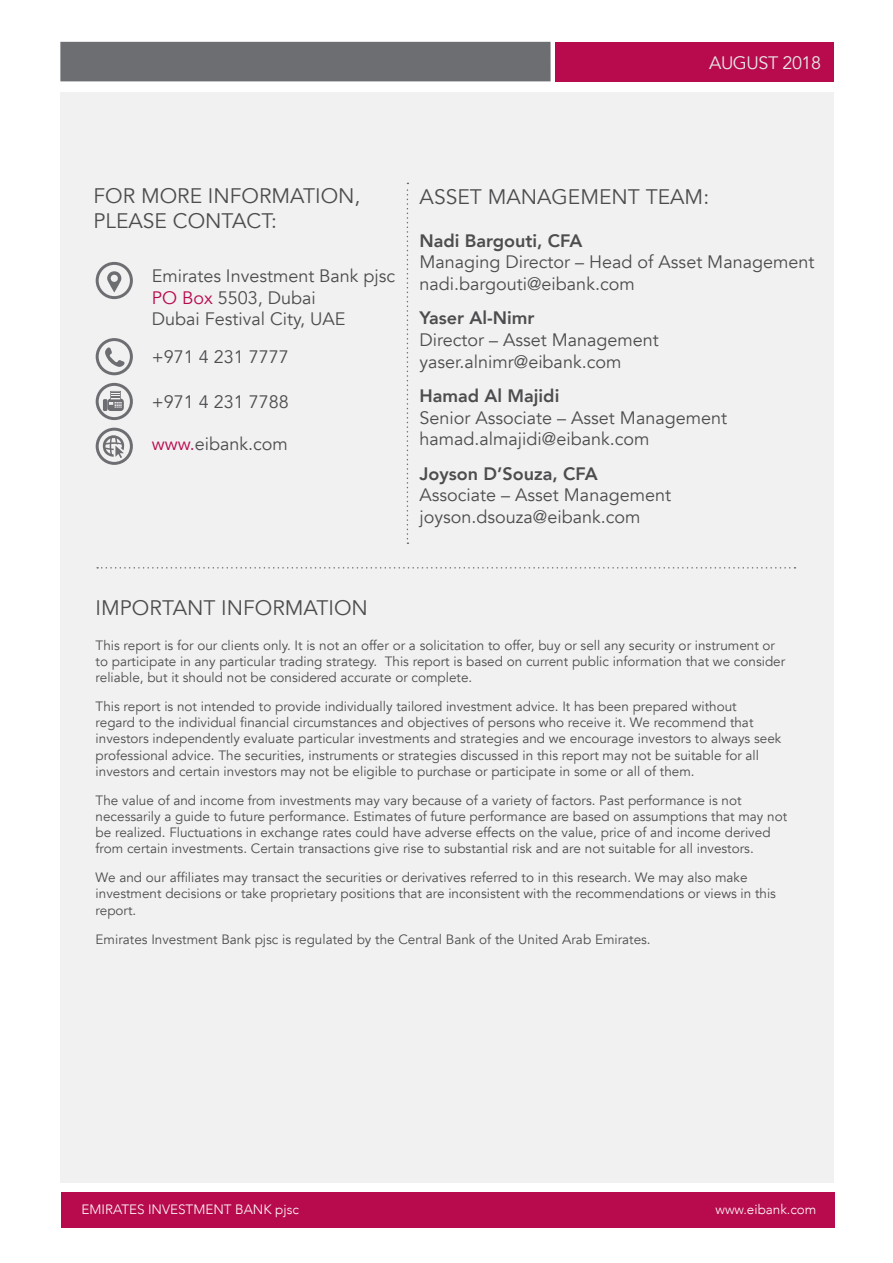
<style>
.page{position:relative;width:893px;height:1263px;background:#fff}
.page>*{position:absolute;margin:0;border:0;box-sizing:border-box;transform-origin:0 0}
.t1{font:21px/25.2px "Avenir";color:#4d4d4f}
.t2{font:18px/21.6px "Avenir";color:#4d4d4f}
.t3{font:800 18px "Avenir";color:#4d4d4f}
.t4{font:18px "Avenir";letter-spacing:-.025em;color:#e6e7e8}
.t5{font:13.5px/16.2px "Avenir";color:#4d4d4f}
.t6{font:300 13.5px "Avenir";color:#fff}
.s1{color:#b80b4d}
</style>
<div class="page">
<div style="left:60px;top:92px;width:774px;height:1090px;background:#f1f1f2"></div>
<svg style="left:97px;top:567px;width:698px;height:2px"></svg>
<div style="left:556px;top:42px;width:278px;height:39px;background:#b80b4d"></div>
<div style="left:60px;top:42px;width:491px;height:39px;background:#6d6e71"></div>
<div style="left:61px;top:1192px;width:774px;height:35px;background:#b80b4d"></div>
<svg style="left:407px;top:183px;width:1px;height:361px"></svg>
<svg style="left:96px;top:262px;width:37px;height:37px"></svg>
<svg style="left:96px;top:338px;width:37px;height:37px"></svg>
<svg style="left:96px;top:383px;width:37px;height:37px"></svg>
<svg style="left:96px;top:428px;width:37px;height:37px"></svg>
<h2 class="t4" style="left:709px;top:52px;width:113px">AUGUST 2018</h2>
<h1 class="t1" style="left:94px;top:183px;width:268px">FOR MORE INFORMATION,<br>PLEASE CONTACT:</h1>
<h2 class="t2" style="left:152px;top:265px;width:245px">Emirates Investment Bank pjsc<br><span class="s1">PO Box</span> 5503, Dubai<br>Dubai Festival City, UAE</h2>
<h2 class="t2" style="left:152px;top:346px;width:139px">+971 4 231 7777</h2>
<h2 class="t2" style="left:152px;top:391px;width:139px">+971 4 231 7788</h2>
<h2 class="t2" style="left:152px;top:434px;width:138px"><span class="s1">www.</span>eibank.com</h2>
<h1 class="t1" style="left:420px;top:184px;width:291px">ASSET MANAGEMENT TEAM:</h1>
<h2 class="t3" style="left:420px;top:227px;width:165px">Nadi Bargouti, CFA</h2>
<h2 class="t2" style="left:420px;top:252px;width:396px">Managing Director – Head of Asset Management nadi.bargouti@eibank.com</h2>
<h2 class="t3" style="left:420px;top:304px;width:117px">Yaser Al-Nimr</h2>
<h2 class="t2" style="left:420px;top:329px;width:241px">Director – Asset Management yaser.alnimr@eibank.com</h2>
<h2 class="t3" style="left:420px;top:382px;width:141px">Hamad Al Majidi</h2>
<h2 class="t2" style="left:420px;top:407px;width:309px">Senior Associate – Asset Management hamad.almajidi@eibank.com</h2>
<h2 class="t3" style="left:420px;top:459px;width:180px">Joyson D’Souza, CFA</h2>
<h2 class="t2" style="left:420px;top:484px;width:253px">Associate – Asset Management joyson.dsouza@eibank.com</h2>
<h1 class="t1" style="left:96px;top:596px;width:274px">IMPORTANT INFORMATION</h1>
<p class="t5" style="left:96px;top:637px;width:691px">This report is for our clients only. It is not an offer or a solicitation to offer, buy or sell any security or instrument or to participate in any particular trading strategy. This report is based on current public information that we consider reliable, but it should not be considered accurate or complete.</p>
<p class="t5" style="left:96px;top:698px;width:687px">This report is not intended to provide individually tailored investment advice. It has been prepared without<br>regard to the individual financial circumstances and objectives of persons who receive it. We recommend that investors independently evaluate particular investments and strategies and we encourage investors to always seek professional advice. The securities, instruments or strategies discussed in this report may not be suitable for all investors and certain investors may not be eligible to purchase or participate in some or all of them.</p>
<p class="t5" style="left:96px;top:792px;width:693px">The value of and income from investments may vary because of a variety of factors. Past performance is not necessarily a guide to future performance. Estimates of future performance are based on assumptions that may not be realized. Fluctuations in exchange rates could have adverse effects on the value, price of and income derived from certain investments. Certain transactions give rise to substantial risk and are not suitable for all investors.</p>
<p class="t5" style="left:96px;top:870px;width:682px">We and our affiliates may transact the securities or derivatives referred to in this research. We may also make investment decisions or take proprietary positions that are inconsistent with the recommendations or views in this report.</p>
<p class="t5" style="left:96px;top:931px;width:557px">Emirates Investment Bank pjsc is regulated by the Central Bank of the United Arab Emirates.</p>
<p class="t6" style="left:81px;top:1201px;width:219px">EMIRATES INVESTMENT BANK pjsc</p>
<p class="t6" style="left:716px;top:1201px;width:102px">www.eibank.com</p>
</div>
